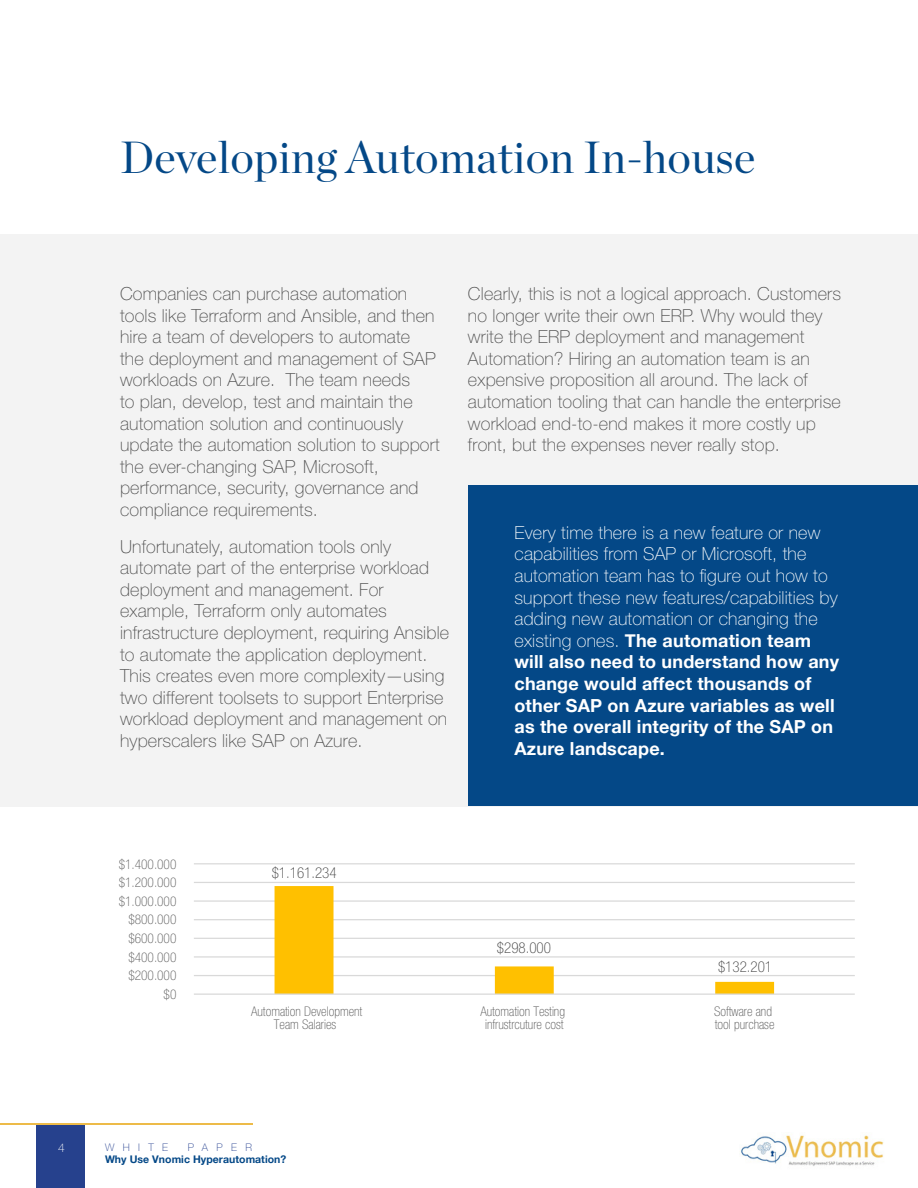
<style>
.page{position:relative;width:918px;height:1188px;background:#fff}
.page>*{position:absolute;margin:0;border:0;box-sizing:border-box;transform-origin:0 0}
.t1{font:45px "Chronicle Display";letter-spacing:.005em;color:#044887}
.t2{font:100 18px/21.6px "Helvetica Neue LT Std";letter-spacing:.01em;color:#4d4d4d}
.t3{font:100 18px/21.6px "Helvetica Neue LT Std";letter-spacing:.01em;color:#fff}
.t4{font:700 18px/21.6px "Helvetica Neue";letter-spacing:.01em;color:#fff}
.t5{font:100 condensed 15px "Helvetica Neue LT Std";color:#404040}
.t6{font:100 condensed 13.35px/13.4px "Helvetica Neue LT Std";color:#595959;text-align:center}
.t7{font:100 12px "Helvetica Neue LT Std";color:#fff}
.t8{font:700 10.5px "Helvetica Neue";letter-spacing:.005em;color:#044887}
.t9{font:100 10.5px "Helvetica Neue LT Std";letter-spacing:.8em;color:#25408f}
.s1{font-family:"Helvetica Neue LT Std";font-weight:100}
</style>
<div class="page">
<div style="left:0;top:234px;width:918px;height:572px;background:#f3f3f3"></div>
<div style="left:469px;top:485px;width:449px;height:321px;background:#044887"></div>
<hr style="left:194px;top:975px;width:661px;height:1px;background:#d9d9d9">
<hr style="left:194px;top:956px;width:661px;height:2px;background:#d9d9d9">
<hr style="left:194px;top:938px;width:661px;height:1px;background:#d9d9d9">
<hr style="left:194px;top:919px;width:661px;height:1px;background:#d9d9d9">
<hr style="left:194px;top:900px;width:661px;height:2px;background:#d9d9d9">
<hr style="left:194px;top:882px;width:661px;height:1px;background:#d9d9d9">
<hr style="left:194px;top:863px;width:661px;height:1px;background:#d9d9d9">
<svg style="left:275px;top:886px;width:499px;height:108px"></svg>
<hr style="left:194px;top:994px;width:661px;height:1px;background:#d9d9d9">
<img style="left:741px;top:1135px;width:143px;height:31px">
<hr style="left:0;top:1123px;width:252px;height:2px;background:#edbb49">
<div style="left:36px;top:1125px;width:49px;height:63px;background:#26418d"></div>
<h1 class="t1" style="left:120px;top:122px;width:637px">Developing Automation In-house</h1>
<p class="t2" style="left:120px;top:283px;width:321px">Companies can purchase automation tools like Terraform and Ansible, and then hire a team of developers to automate<br>the deployment and management of SAP workloads on Azure. The team needs<br>to plan, develop, test and maintain the automation solution and continuously update the automation solution to support the ever-changing SAP, Microsoft, performance, security, governance and compliance requirements.</p>
<p class="t2" style="left:120px;top:535px;width:331px">Unfortunately, automation tools only automate part of the enterprise workload deployment and management. For example, Terraform only automates infrastructure deployment, requiring Ansible to automate the application deployment.<br>This creates even more complexity—using two different toolsets to support Enterprise workload deployment and management on hyperscalers like SAP on Azure.</p>
<p class="t2" style="left:468px;top:283px;width:375px">Clearly, this is not a logical approach. Customers no longer write their own ERP. Why would they write the ERP deployment and management Automation? Hiring an automation team is an expensive proposition all around. The lack of automation tooling that can handle the enterprise workload end-to-end makes it more costly up front, but the expenses never really stop.</p>
<p class="t3" style="left:514px;top:522px;width:325px">Every time there is a new feature or new capabilities from SAP or Microsoft, the automation team has to figure out how to support these new features/capabilities by adding new automation or changing the</p>
<p class="t4" style="left:514px;top:629px;width:326px"><span class="s1">existing ones.</span> The automation team will also need to understand how any change would affect thousands of other SAP on Azure variables as well as the overall integrity of the SAP on<br>Azure landscape.</p>
<p class="t6" style="left:119px;top:857px;width:59px">$1.400.000</p>
<p class="t6" style="left:119px;top:876px;width:59px">$1.200.000</p>
<p class="t6" style="left:119px;top:894px;width:59px">$1.000.000</p>
<p class="t6" style="left:128px;top:913px;width:50px">$800.000</p>
<p class="t6" style="left:128px;top:932px;width:50px">$600.000</p>
<p class="t6" style="left:128px;top:950px;width:50px">$400.000</p>
<p class="t6" style="left:128px;top:969px;width:50px">$200.000</p>
<p class="t6" style="left:164px;top:987px;width:14px">$0</p>
<p class="t5" style="left:272px;top:864px;width:66px">$1.161.234</p>
<p class="t5" style="left:497px;top:939px;width:56px">$298.000</p>
<p class="t5" style="left:718px;top:959px;width:56px">$132.201</p>
<p class="t6" style="left:251px;top:1004px;width:113px">Automation Development<br>Team Salaries</p>
<p class="t6" style="left:480px;top:1004px;width:86px">Automation Testing infrustrcuture cost</p>
<p class="t6" style="left:714px;top:1004px;width:62px;text-align:left">Software and tool purchase</p>
<p class="t7" style="left:58px;top:1141px;width:8px">4</p>
<p class="t9" style="left:105px;top:1141px;width:65px">WHITE</p>
<p class="t9" style="left:188px;top:1141px;width:66px">PAPER</p>
<p class="t8" style="left:105px;top:1153px;width:183px">Why Use Vnomic Hyperautomation?</p>
</div>
